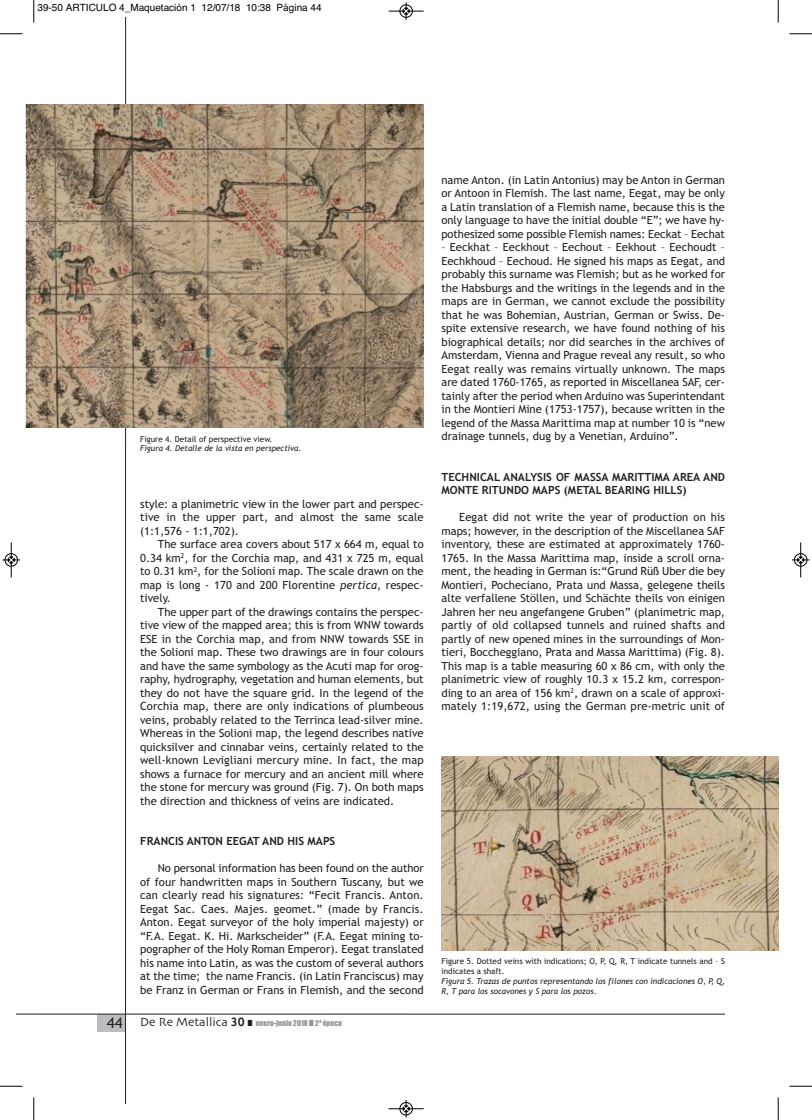
<style>
.page{position:relative;width:812px;height:1120px;background:#fff}
.page>*{position:absolute;margin:0;border:0;box-sizing:border-box;transform-origin:0 0}
.t1{font:11.25px/13.5px "Trebuchet MS";color:#231f20;text-align:justify}
.t2{font:700 11.25px/13.5px "Trebuchet MS";color:#231f20}
.t3{font:10px "Helvetica";color:#000}
.t4{font:italic 8.12px/9.8px "Trebuchet MS";color:#231f20}
.t5{font:8.12px/9.8px "Trebuchet MS";color:#231f20}
.t6{font:7.5px "Impact";color:#939598}
.s1{font-style:normal}
.s2{font-style:italic}
.s3{font-family:"Trebuchet MS";font-size:15px;color:#231f20}
.s4{font-family:"Skia";font-size:12.5px;color:#231f20}
.s5{font-family:"Officina Sans Std";font-weight:700;font-size:12.5px;color:#231f20}
.s6{color:#231f20}
</style>
<div class="page">
<div style="left:97px;top:1014px;width:28px;height:18px;background:#bcbdc0"></div>
<hr style="left:125px;top:16px;width:1px;height:1088px;background:#231f20">
<hr style="left:16px;top:1014px;width:709px;height:1px;background:#231f20">
<img style="left:26px;top:105px;width:398px;height:322px">
<img style="left:441px;top:757px;width:337px;height:193px">
<svg style="left:33px;top:0;width:2px;height:23px"></svg>
<svg style="left:0;top:33px;width:22px;height:2px"></svg>
<svg style="left:777px;top:0;width:2px;height:23px"></svg>
<svg style="left:789px;top:33px;width:23px;height:2px"></svg>
<svg style="left:33px;top:1097px;width:2px;height:23px"></svg>
<svg style="left:0;top:1086px;width:22px;height:1px"></svg>
<svg style="left:777px;top:1097px;width:2px;height:23px"></svg>
<svg style="left:789px;top:1086px;width:23px;height:1px"></svg>
<div style="left:399px;top:4px;width:14px;height:14px;border:1px solid #fff;border-radius:50%"></div>
<hr style="left:388px;top:11px;width:35px;height:1px;background:#000">
<div style="left:400px;top:5px;width:12px;height:13px;border:1px solid #000;border-radius:50%"></div>
<svg style="left:403px;top:2px;width:6px;height:18px"></svg>
<div style="left:399px;top:1102px;width:14px;height:13px;border:1px solid #fff;border-radius:50%"></div>
<hr style="left:388px;top:1108px;width:35px;height:1px;background:#000">
<div style="left:400px;top:1102px;width:12px;height:13px;border:1px solid #000;border-radius:50%"></div>
<svg style="left:403px;top:1100px;width:6px;height:17px"></svg>
<div style="left:5px;top:553px;width:13px;height:14px;border:1px solid #fff;border-radius:50%"></div>
<hr style="left:11px;top:542px;width:1px;height:35px;background:#000">
<div style="left:5px;top:553px;width:13px;height:13px;border:1px solid #000;border-radius:50%"></div>
<svg style="left:2px;top:557px;width:18px;height:6px"></svg>
<div style="left:794px;top:553px;width:13px;height:14px;border:1px solid #fff;border-radius:50%"></div>
<hr style="left:800px;top:542px;width:1px;height:35px;background:#000">
<div style="left:794px;top:553px;width:13px;height:13px;border:1px solid #000;border-radius:50%"></div>
<svg style="left:792px;top:557px;width:17px;height:6px"></svg>
<p class="t3" style="left:38px;top:2px;width:286px">39-50 ARTICULO 4_Maquetación 1 12/07/18 10:38 Página 44</p>
<p class="t4" style="left:140px;top:434px;width:163px"><span class="s1">Figure 4. Detail of perspective view.<br></span>Figura 4. Detalle de la vista en perspectiva<span class="s1">.</span></p>
<p class="t1" style="left:140px;top:497px;width:285px">style: a planimetric view in the lower part and perspec&shy;tive in the upper part, and almost the same scale (1:1,576 - 1:1,702).</p>
<p class="t1" style="left:140px;top:538px;width:285px;text-indent:18px">The surface area covers about 517 x 664 m, equal to 0.34 km<sup>2</sup>, for the Corchia map, and 431 x 725 m, equal to 0.31 km<sup>2</sup>, for the Solioni map. The scale drawn on the map is long - 170 and 200 Florentine <span class="s2">pertica</span>, respec&shy;tively.</p>
<p class="t1" style="left:140px;top:605px;width:285px;text-indent:18px">The upper part of the drawings contains the perspec&shy;tive view of the mapped area; this is from WNW towards ESE in the Corchia map, and from NNW towards SSE in the Solioni map. These two drawings are in four colours and have the same symbology as the Acuti map for orog&shy;raphy, hydrography, vegetation and human elements, but they do not have the square grid. In the legend of the Corchia map, there are only indications of plumbeous veins, probably related to the Terrinca lead-silver mine.<br>Whereas in the Solioni map, the legend describes native quicksilver and cinnabar veins, certainly related to the well-known Levigliani mercury mine. In fact, the map shows a furnace for mercury and an ancient mill where the stone for mercury was ground (Fig. 7). On both maps the direction and thickness of veins are indicated.</p>
<p class="t2" style="left:140px;top:835px;width:197px">FRANCIS ANTON EEGAT AND HIS MAPS</p>
<p class="t1" style="left:140px;top:862px;width:285px;text-indent:18px">No personal information has been found on the author of four handwritten maps in Southern Tuscany, but we can clearly read his signatures: “Fecit Francis. Anton.<br>Eegat Sac. Caes. Majes. geomet.” (made by Francis.<br>Anton. Eegat surveyor of the holy imperial majesty) or “F.A. Eegat. K. Hi. Markscheider” (F.A. Eegat mining to&shy;pographer of the Holy Roman Emperor). Eegat translated his name into Latin, as was the custom of several authors at the time; the name Francis. (in Latin Franciscus) may be Franz in German or Frans in Flemish, and the second</p>
<p class="t6" style="left:107px;top:1019px;width:236px"><span class="s3">44</span> <span class="s4">De Re Metallica</span> <span class="s5">30</span> <span class="s6">■</span> ENERO-JUNIO 2018 ■ 2ª ÉPOCA</p>
<p class="t1" style="left:441px;top:173px;width:285px">name Anton. (in Latin Antonius) may be Anton in German or Antoon in Flemish. The last name, Eegat, may be only a Latin translation of a Flemish name, because this is the only language to have the initial double “E”; we have hy&shy;pothesized some possible Flemish names: Eeckat – Eechat</p>
<p class="t1" style="left:441px;top:241px;width:285px">– Eeckhat – Eeckhout – Eechout – Eekhout – Eechoudt – Eechkhoud – Eechoud. He signed his maps as Eegat, and probably this surname was Flemish; but as he worked for the Habsburgs and the writings in the legends and in the maps are in German, we cannot exclude the possibility that he was Bohemian, Austrian, German or Swiss. De&shy;spite extensive research, we have found nothing of his biographical details; nor did searches in the archives of Amsterdam, Vienna and Prague reveal any result, so who Eegat really was remains virtually unknown. The maps are dated 1760-1765, as reported in Miscellanea SAF, cer&shy;tainly after the period when Arduino was Superintendant in the Montieri Mine (1753-1757), because written in the legend of the Massa Marittima map at number 10 is “new drainage tunnels, dug by a Venetian, Arduino”.</p>
<p class="t2" style="left:441px;top:470px;width:285px">TECHNICAL ANALYSIS OF MASSA MARITTIMA AREA AND<br>MONTE RITUNDO MAPS (METAL BEARING HILLS)</p>
<p class="t1" style="left:441px;top:511px;width:285px;text-indent:18px">Eegat did not write the year of production on his maps; however, in the description of the Miscellanea SAF inventory, these are estimated at approximately 1760- 1765. In the Massa Marittima map, inside a scroll orna&shy;ment, the heading in German is:“Grund Rüß Uber die bey Montieri, Pocheciano, Prata und Massa, gelegene theils alte verfallene Stöllen, und Schächte theils von einigen Jahren her neu angefangene Gruben” (planimetric map, partly of old collapsed tunnels and ruined shafts and partly of new opened mines in the surroundings of Mon&shy;tieri, Boccheggiano, Prata and Massa Marittima) (Fig. 8).<br>This map is a table measuring 60 x 86 cm, with only the planimetric view of roughly 10.3 x 15.2 km, correspon&shy;ding to an area of 156 km<sup>2</sup>, drawn on a scale of approxi&shy;mately 1:19,672, using the German pre-metric unit of</p>
<p class="t5" style="left:441px;top:957px;width:285px">Figure 5. Dotted veins with indications; O, P, Q, R, T indicate tunnels and – S indicates a shaft.</p>
<p class="t4" style="left:441px;top:976px;width:285px">Figura 5. Trazas de puntos representando los filones con indicaciones O, P, Q,<br>R, T para los socavones y S para los pozos<span class="s1">.</span></p>
</div>
